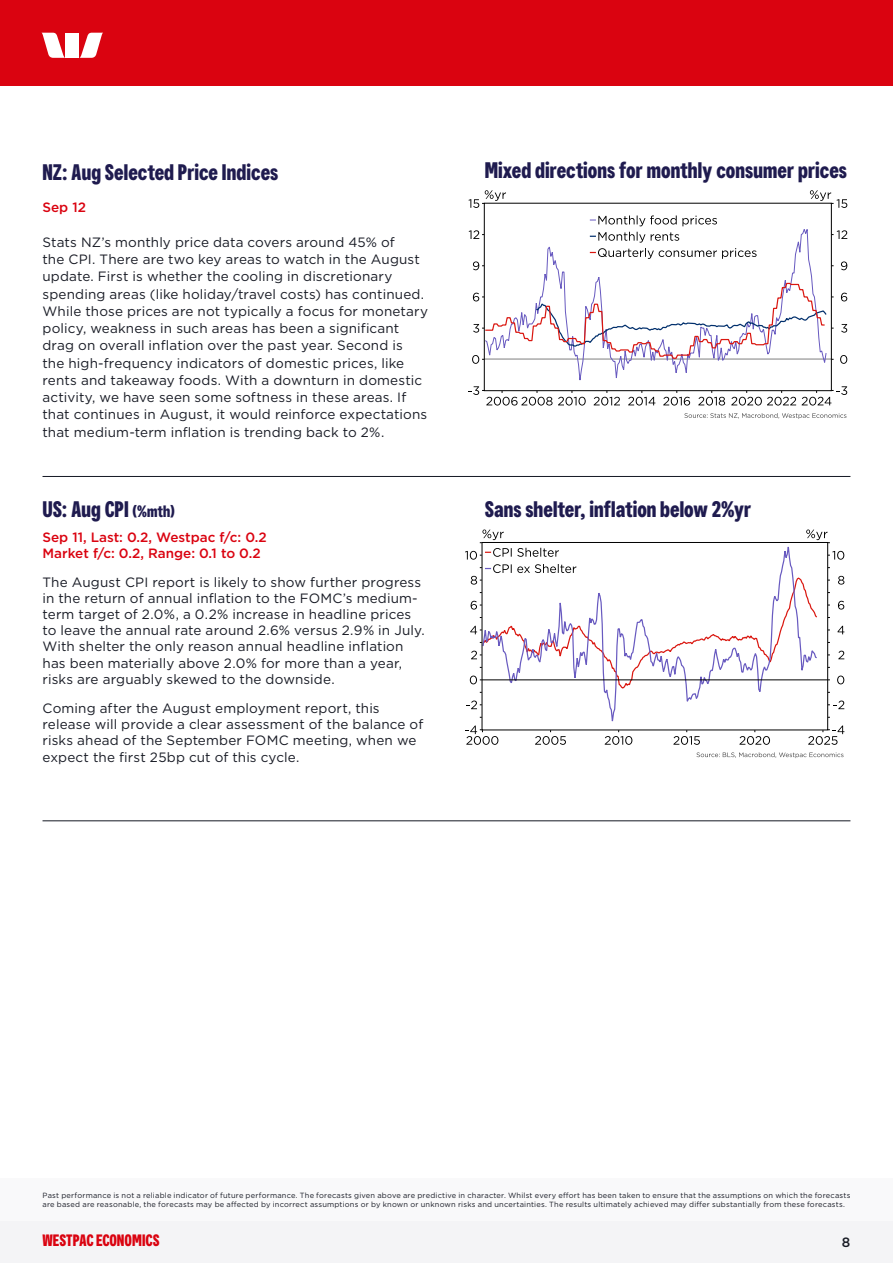
<style>
.page{position:relative;width:893px;height:1263px;background:#fff}
.page>*{position:absolute;margin:0;border:0;box-sizing:border-box;transform-origin:0 0}
.CHART_TITLE{font:700 22.5px "Westpac";letter-spacing:.005em;color:#1f1b4f}
.H6A_Graph_insight_head{font:700 22.5px "Westpac";color:#1f1b4f}
.t1{font:700 16.5px "Westpac";color:#da0310}
.H6B_Graph_insight_date{font:13.5px/17.2px "Gotham";letter-spacing:.01em;color:#181b25}
.P1_Body_chart{font:13.5px/16.2px "Gotham";letter-spacing:.01em;color:#181b25}
.H6B_Graph_insight_date-2{font:500 13.5px/16.2px "Gotham";color:#da0310}
.t2{font:500 13.5px "Gotham";color:#181b25}
.t3{font:7.5px/9px "Gotham";letter-spacing:.025em;color:#181b25}
.s1{font-size:16.5px}
</style>
<div class="page">
<div style="left:0;top:0;width:893px;height:85px;background:#da0310"></div>
<div style="left:0;top:1220px;width:893px;height:43px;background:#f4f4f6"></div>
<div style="left:0;top:1178px;width:893px;height:42px;background:#f9f9fa"></div>
<svg style="left:42px;top:33px;width:23px;height:25px"></svg>
<svg style="left:80px;top:33px;width:23px;height:25px"></svg>
<div style="left:66px;top:33px;width:13px;height:25px;background:#fff"></div>
<hr style="left:43px;top:476px;width:807px;height:1px;background:#141823">
<hr style="left:43px;top:820px;width:807px;height:1px;background:#141823">
<svg style="left:543px;top:226px;width:270px;height:155px"></svg>
<div style="left:484px;top:203px;width:347px;height:188px;border:1px solid #000"></div>
<svg style="left:590px;top:215px;width:127px;height:11px"></svg>
<svg style="left:590px;top:232px;width:167px;height:27px"></svg>
<svg style="left:473px;top:261px;width:11px;height:9px"></svg>
<svg style="left:469px;top:230px;width:15px;height:9px"></svg>
<svg style="left:469px;top:190px;width:37px;height:18px"></svg>
<svg style="left:472px;top:282px;width:362px;height:82px"></svg>
<svg style="left:840px;top:355px;width:7px;height:9px"></svg>
<svg style="left:841px;top:324px;width:6px;height:9px"></svg>
<svg style="left:841px;top:293px;width:6px;height:8px"></svg>
<svg style="left:841px;top:261px;width:6px;height:9px"></svg>
<svg style="left:831px;top:230px;width:16px;height:9px"></svg>
<svg style="left:810px;top:190px;width:37px;height:18px"></svg>
<svg style="left:468px;top:386px;width:118px;height:20px"></svg>
<svg style="left:594px;top:391px;width:26px;height:15px"></svg>
<svg style="left:628px;top:391px;width:27px;height:15px"></svg>
<svg style="left:663px;top:391px;width:27px;height:15px"></svg>
<svg style="left:698px;top:391px;width:27px;height:15px"></svg>
<svg style="left:731px;top:391px;width:65px;height:15px"></svg>
<svg style="left:802px;top:386px;width:45px;height:20px"></svg>
<svg style="left:684px;top:413px;width:162px;height:6px"></svg>
<svg style="left:466px;top:700px;width:16px;height:9px"></svg>
<svg style="left:828px;top:700px;width:16px;height:9px"></svg>
<svg style="left:465px;top:529px;width:379px;height:164px"></svg>
<svg style="left:465px;top:725px;width:33px;height:20px"></svg>
<svg style="left:535px;top:730px;width:31px;height:15px"></svg>
<svg style="left:605px;top:730px;width:27px;height:15px"></svg>
<svg style="left:673px;top:730px;width:27px;height:15px"></svg>
<svg style="left:739px;top:730px;width:31px;height:15px"></svg>
<svg style="left:808px;top:725px;width:36px;height:20px"></svg>
<svg style="left:696px;top:752px;width:147px;height:6px"></svg>
<p class="H6A_Graph_insight_head" style="left:43px;top:159px;width:237px">NZ: Aug Selected Price Indices</p>
<p class="H6B_Graph_insight_date-2" style="left:43px;top:199px;width:45px">Sep 12</p>
<p class="H6B_Graph_insight_date" style="left:43px;top:233px;width:387px">Stats NZ’s monthly price data covers around 45% of<br>the CPI. There are two key areas to watch in the August update. First is whether the cooling in discretionary spending areas (like holiday/travel costs) has continued.<br>While those prices are not typically a focus for monetary policy, weakness in such areas has been a significant drag on overall inflation over the past year. Second is the high-frequency indicators of domestic prices, like rents and takeaway foods. With a downturn in domestic activity, we have seen some softness in these areas. If that continues in August, it would reinforce expectations that medium-term inflation is trending back to 2%.</p>
<p class="H6A_Graph_insight_head" style="left:43px;top:495px;width:134px">US: Aug CPI <span class="s1">(%mth)</span></p>
<p class="H6B_Graph_insight_date-2" style="left:43px;top:528px;width:226px">Sep 11, Last: 0.2, Westpac f/c: 0.2<br>Market f/c: 0.2, Range: 0.1 to 0.2</p>
<p class="P1_Body_chart" style="left:43px;top:573px;width:384px">The August CPI report is likely to show further progress in the return of annual inflation to the FOMC’s medium&shy;term target of 2.0%, a 0.2% increase in headline prices to leave the annual rate around 2.6% versus 2.9% in July.<br>With shelter the only reason annual headline inflation has been materially above 2.0% for more than a year, risks are arguably skewed to the downside.</p>
<p class="P1_Body_chart" style="left:43px;top:700px;width:382px">Coming after the August employment report, this release will provide a clear assessment of the balance of risks ahead of the September FOMC meeting, when we expect the first 25bp cut of this cycle.</p>
<p class="CHART_TITLE" style="left:485px;top:156px;width:364px">Mixed directions for monthly consumer prices</p>
<p class="CHART_TITLE" style="left:485px;top:495px;width:268px">Sans shelter, inflation below 2%yr</p>
<p class="t3" style="left:43px;top:1190px;width:809px">Past performance is not a reliable indicator of future performance. The forecasts given above are predictive in character. Whilst every effort has been taken to ensure that the assumptions on which the forecasts are based are reasonable, the forecasts may be affected by incorrect assumptions or by known or unknown risks and uncertainties. The results ultimately achieved may differ substantially from these forecasts.</p>
<p class="t1" style="left:43px;top:1230px;width:119px">WESTPAC ECONOMICS</p>
<p class="t2" style="left:842px;top:1233px;width:10px">8</p>
</div>
